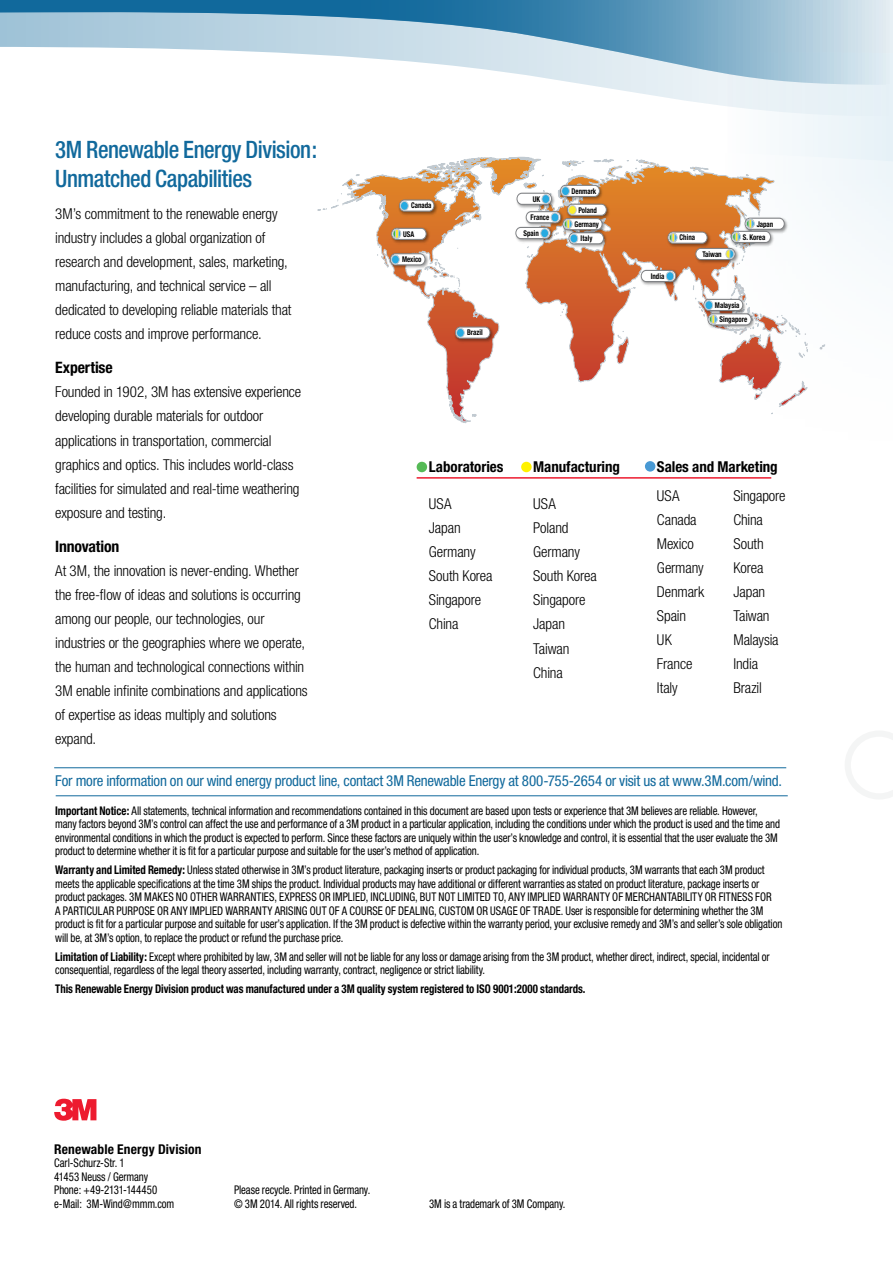
<style>
.page{position:relative;width:893px;height:1263px;background:#fff}
.page>*{position:absolute;margin:0;border:0;box-sizing:border-box;transform-origin:0 0}
.t1{font:500 condensed 24px/28.5px "Helvetica Neue";letter-spacing:-.02em;color:#11699c;scale:.95 1}
.t2{font:700 condensed 15.75px "Helvetica Neue";letter-spacing:-.01em;color:#000}
.t3{font:300 condensed 15px/24px "Helvetica Neue";letter-spacing:-.01em;color:#000}
.t4{font:condensed 15px "Helvetica Neue";letter-spacing:-.015em;color:#11699c}
.t5{font:700 condensed 15px "Helvetica Neue";letter-spacing:-.005em;color:#000}
.t6{font:700 condensed 13.5px "Helvetica Neue";letter-spacing:.01em;color:#000}
.t7{font:condensed 12px/13.5px "Helvetica Neue";letter-spacing:-.01em;color:#000;scale:.9 1}
.t8{font:700 condensed 12px "Helvetica Neue";letter-spacing:-.005em;color:#000;scale:.9 1}
.t9{font:700 condensed 7.95px/15.8px "Helvetica Neue";color:#000;scale:.87 1}
.s1{font-weight:700}
</style>
<div class="page">
<div style="left:783px;top:117px;width:110px;height:36px;background:#eef5f9"></div>
<svg style="left:771px;top:153px;width:122px;height:326px"></svg>
<hr style="left:56px;top:795px;width:732px;height:1px;background:#11699c">
<hr style="left:54px;top:767px;width:732px;height:1px;background:#11699c">
<svg style="left:590px;top:85px;width:302px;height:32px;fill:#eaf2f6"></svg>
<svg style="left:0;top:0;width:892px;height:85px"></svg>
<div style="left:417px;top:462px;width:10px;height:10px;background:#55ba56;border-radius:50%"></div>
<div style="left:521px;top:462px;width:11px;height:10px;background:#fff200;border-radius:50%"></div>
<div style="left:645px;top:461px;width:10px;height:11px;background:#4899d4;border-radius:50%"></div>
<hr style="left:417px;top:477px;width:354px;height:2px;background:#ed1b2f">
<svg style="left:820px;top:345px;width:5px;height:4px"></svg>
<svg style="left:658px;top:165px;width:116px;height:137px"></svg>
<img style="left:658px;top:267px;width:23px;height:20px">
<div style="left:641px;top:270px;width:35px;height:12px;background:#fff;border-radius:5px"></div>
<div style="left:641px;top:270px;width:35px;height:12px;border:1px solid #808285;border-radius:5px"></div>
<div style="left:666px;top:272px;width:8px;height:9px;background:#27aae1;border-radius:50%"></div>
<div style="left:666px;top:272px;width:8px;height:9px;border:1px solid #c1cad1;border-radius:50%"></div>
<svg style="left:318px;top:157px;width:340px;height:266px"></svg>
<img style="left:665px;top:229px;width:23px;height:20px">
<div style="left:668px;top:232px;width:39px;height:11px;background:#fff;border-radius:5px"></div>
<div style="left:668px;top:232px;width:39px;height:11px;border:1px solid #808285;border-radius:5px"></div>
<svg style="left:669px;top:233px;width:8px;height:9px"></svg>
<svg style="left:688px;top:196px;width:120px;height:211px"></svg>
<svg style="left:54px;top:1099px;width:42px;height:22px"></svg>
<svg style="left:787px;top:731px;width:106px;height:68px"></svg>
<svg style="left:892px;top:0;width:1px;height:137px"></svg>
<h1 class="t1" style="left:55px;top:135px;width:277px">3M Renewable Energy Division:<br>Unmatched Capabilities</h1>
<p class="t3" style="left:55px;top:201px;width:238px">3M’s commitment to the renewable energy industry includes a global organization of research and development, sales, marketing, manufacturing, and technical service – all dedicated to developing reliable materials that reduce costs and improve performance.</p>
<h2 class="t2" style="left:55px;top:358px;width:59px">Expertise</h2>
<p class="t3" style="left:55px;top:380px;width:248px">Founded in 1902, 3M has extensive experience developing durable materials for outdoor applications in transportation, commercial graphics and optics. This includes world-class facilities for simulated and real-time weathering exposure and testing.</p>
<h2 class="t2" style="left:55px;top:537px;width:66px">Innovation</h2>
<p class="t3" style="left:55px;top:559px;width:254px">At 3M, the innovation is never-ending. Whether the free-flow of ideas and solutions is occurring among our people, our technologies, our industries or the geographies where we operate, the human and technological connections within 3M enable infinite combinations and applications of expertise as ideas multiply and solutions expand.</p>
<p class="t9" style="left:572px;top:183px;width:30px">Denmark</p>
<p class="t9" style="left:411px;top:198px;width:25px">Canada</p>
<p class="t9" style="left:403px;top:226px;width:14px">USA</p>
<p class="t9" style="left:533px;top:191px;width:10px">UK</p>
<p class="t9" style="left:523px;top:209px;width:31px;text-indent:7px">France<br>Spain</p>
<p class="t9" style="left:578px;top:202px;width:23px">Poland</p>
<p class="t9" style="left:574px;top:216px;width:30px">Germany</p>
<p class="t9" style="left:581px;top:230px;width:15px">Italy</p>
<p class="t9" style="left:679px;top:230px;width:19px">China</p>
<p class="t9" style="left:743px;top:217px;width:36px;line-height:13.2px;text-indent:14px">Japan<br>S. Korea</p>
<p class="t9" style="left:402px;top:251px;width:24px">Mexico</p>
<p class="t9" style="left:702px;top:246px;width:24px">Taiwan</p>
<p class="t9" style="left:651px;top:268px;width:17px">India</p>
<p class="t9" style="left:715px;top:297px;width:30px">Malaysia</p>
<p class="t9" style="left:720px;top:311px;width:33px">Singapore</p>
<p class="t9" style="left:467px;top:324px;width:19px">Brazil</p>
<p class="t5" style="left:429px;top:458px;width:76px">Laboratories</p>
<p class="t3" style="left:429px;top:492px;width:65px">USA<br>Japan<br>Germany<br>South Korea<br>Singapore<br>China</p>
<p class="t5" style="left:533px;top:458px;width:88px">Manufacturing</p>
<p class="t3" style="left:533px;top:492px;width:65px">USA<br>Poland<br>Germany<br>South Korea<br>Singapore<br>Japan<br>Taiwan<br>China</p>
<p class="t5" style="left:657px;top:458px;width:122px">Sales and Marketing</p>
<p class="t3" style="left:657px;top:484px;width:49px">USA<br>Canada<br>Mexico<br>Germany<br>Denmark<br>Spain<br>UK<br>France<br>Italy</p>
<p class="t3" style="left:733px;top:484px;width:54px">Singapore<br>China<br>South<br>Korea<br>Japan<br>Taiwan<br>Malaysia<br>India<br>Brazil</p>
<p class="t4" style="left:55px;top:772px;width:728px">For more information on our wind energy product line, contact 3M Renewable Energy at 800-755-2654 or visit us at www.3M.com/wind.</p>
<p class="t7" style="left:55px;top:804px;width:807px"><span class="s1">Important Notice:</span> All statements, technical information and recommendations contained in this document are based upon tests or experience that 3M believes are reliable. However, many factors beyond 3M’s control can affect the use and performance of a 3M product in a particular application, including the conditions under which the product is used and the time and environmental conditions in which the product is expected to perform. Since these factors are uniquely within the user’s knowledge and control, it is essential that the user evaluate the 3M product to determine whether it is fit for a particular purpose and suitable for the user’s method of application.</p>
<p class="t7" style="left:55px;top:863px;width:809px"><span class="s1">Warranty and Limited Remedy:</span> Unless stated otherwise in 3M’s product literature, packaging inserts or product packaging for individual products, 3M warrants that each 3M product meets the applicable specifications at the time 3M ships the product. Individual products may have additional or different warranties as stated on product literature, package inserts or product packages. 3M MAKES NO OTHER WARRANTIES, EXPRESS OR IMPLIED, INCLUDING, BUT NOT LIMITED TO, ANY IMPLIED WARRANTY OF MERCHANTABILITY OR FITNESS FOR<br>A PARTICULAR PURPOSE OR ANY IMPLIED WARRANTY ARISING OUT OF A COURSE OF DEALING, CUSTOM OR USAGE OF TRADE. User is responsible for determining whether the 3M product is fit for a particular purpose and suitable for user’s application. If the 3M product is defective within the warranty period, your exclusive remedy and 3M’s and seller’s sole obligation will be, at 3M’s option, to replace the product or refund the purchase price.</p>
<p class="t7" style="left:55px;top:949px;width:795px"><span class="s1">Limitation of Liability:</span> Except where prohibited by law, 3M and seller will not be liable for any loss or damage arising from the 3M product, whether direct, indirect, special, incidental or consequential, regardless of the legal theory asserted, including warranty, contract, negligence or strict liability.</p>
<p class="t8" style="left:55px;top:981px;width:591px">This Renewable Energy Division product was manufactured under a 3M quality system registered to ISO 9001:2000 standards.</p>
<p class="t6" style="left:54px;top:1141px;width:149px">Renewable Energy Division</p>
<p class="t7" style="left:54px;top:1156px;width:135px">Carl-Schurz-Str. 1<br>41453 Neuss / Germany<br>Phone: +49-2131-144450 e-Mail: 3M-Wind@mmm.com</p>
<p class="t7" style="left:234px;top:1183px;width:153px">Please recycle. Printed in Germany. © 3M 2014. All rights reserved.</p>
<p class="t7" style="left:429px;top:1196px;width:153px">3M is a trademark of 3M Company.</p>
</div>
